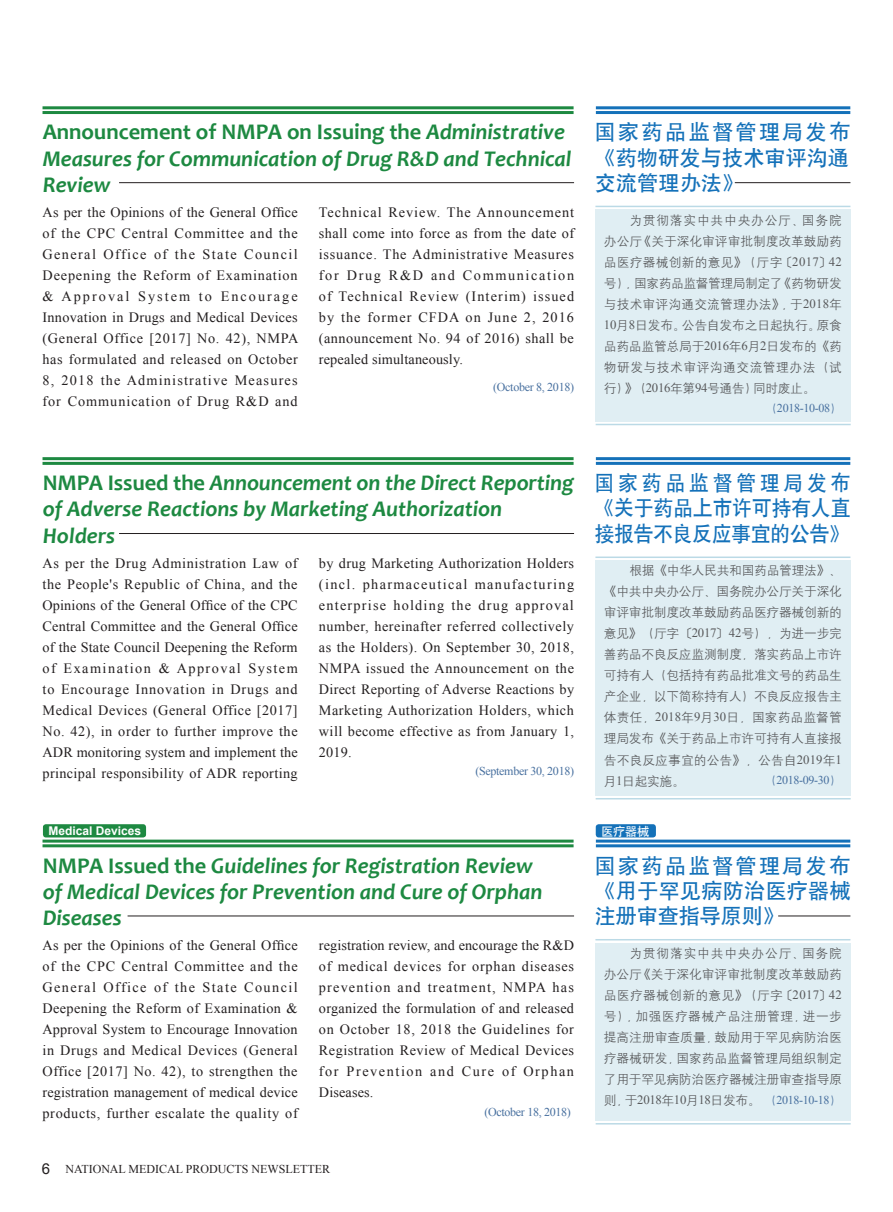
<style>
.page{position:relative;width:893px;height:1212px;background:#fff}
.page>*{position:absolute;margin:0;border:0;box-sizing:border-box;transform-origin:0 0}
.英文标题{font:italic 700 22.5px/26.2px "Candara";color:#1d8941}
.中文标题{font:21px/25.2px "H Yb 1 gj";letter-spacing:.01em;color:#1471b9}
.中文标题-2{font:21px/25.2px "H Yb 1 gj";letter-spacing:.01em;color:#1471b9;scale:.93 1}
.中文标题-3{font:21px "H Yb 1 gj";letter-spacing:.115em;color:#1471b9}
.中文标题-4{font:21px "H Yb 1 gj";letter-spacing:.21em;color:#1471b9;scale:.93 1}
.t1{font:15px "Arial";color:#231f20}
.英文{font:14.25px/21px "Times New Roman";letter-spacing:.035em;color:#231f20;text-align:justify}
.中文{font:12.75px/21px "H Yg 2 gj";letter-spacing:-.01em;color:#57585a;text-align:justify}
.中文-2{font:12px "Times New Roman";letter-spacing:-.025em;color:#48709f}
.英文-2{font:12px "Times New Roman";letter-spacing:-.025em;color:#48709f}
.t2{font:12px "Times New Roman";color:#231f20}
.中文标题-5{font:700 12px "Arial";color:#fff}
.中文标题-6{font:12px "H Yb 1 gj";color:#fff}
.s1{font-style:normal}
.s2{font-family:"Times New Roman"}
.s3{font-family:"H Yg 2 gj"}
.s4{font-family:"H Yg 2 gj";font-size:12.75px;color:#57585a}
.s5{font-size:12.75px;color:#57585a}
</style>
<div class="page">
<hr style="left:596px;top:424px;width:255px;height:1px;background:#bbdae6">
<hr style="left:596px;top:1123px;width:255px;height:1px;background:#bbdae6">
<hr style="left:596px;top:798px;width:255px;height:1px;background:#bbdae6">
<div style="left:596px;top:824px;width:60px;height:13px;background:#1471b9;border-radius:3px"></div>
<div style="left:43px;top:824px;width:103px;height:13px;background:#1d8941;border-radius:3px"></div>
<div style="left:595px;top:209px;width:255px;height:213px;background:#e0eef3"></div>
<div style="left:595px;top:942px;width:255px;height:178px;background:#e0eef3"></div>
<div style="left:595px;top:560px;width:255px;height:236px;background:#e0eef3"></div>
<hr style="left:595px;top:206px;width:255px;height:1px;background:#bbdae6">
<hr style="left:595px;top:939px;width:255px;height:1px;background:#bbdae6">
<hr style="left:595px;top:556px;width:255px;height:2px;background:#bbdae6">
<hr style="left:596px;top:106px;width:254px;height:3px;background:#1471b9">
<hr style="left:596px;top:111px;width:254px;height:3px;background:#1471b9">
<hr style="left:43px;top:106px;width:531px;height:3px;background:#1d8941">
<hr style="left:43px;top:111px;width:531px;height:3px;background:#1d8941">
<hr style="left:596px;top:839px;width:254px;height:3px;background:#1471b9">
<hr style="left:596px;top:844px;width:254px;height:3px;background:#1471b9">
<hr style="left:43px;top:839px;width:531px;height:3px;background:#1d8941">
<hr style="left:43px;top:844px;width:531px;height:3px;background:#1d8941">
<hr style="left:596px;top:457px;width:254px;height:3px;background:#1471b9">
<hr style="left:596px;top:462px;width:254px;height:3px;background:#1471b9">
<hr style="left:43px;top:457px;width:531px;height:3px;background:#1d8941">
<hr style="left:43px;top:462px;width:531px;height:3px;background:#1d8941">
<hr style="left:119px;top:182px;width:455px;height:1px;background:#231f20">
<hr style="left:735px;top:182px;width:115px;height:1px;background:#231f20">
<hr style="left:128px;top:916px;width:446px;height:1px;background:#231f20">
<hr style="left:778px;top:916px;width:72px;height:1px;background:#231f20">
<hr style="left:119px;top:533px;width:455px;height:1px;background:#231f20">
<p class="英文标题" style="left:43px;top:119px;width:530px"><span class="s1">Announcement of NMPA on Issuing the</span> Administrative<br>Measures for Communication of Drug R&amp;D and Technical<br>Review</p>
<p class="英文" style="left:43px;top:201px;width:257px">As per the Opinions of the General Office of the CPC Central Committee and the General Office of the State Council Deepening the Reform of Examination &amp; Approval System to Encourage Innovation in Drugs and Medical Devices (General Office [2017] No. 42), NMPA has formulated and released on October 8, 2018 the Administrative Measures for Communication of Drug R&amp;D and</p>
<p class="英文" style="left:319px;top:201px;width:257px">Technical Review. The Announcement shall come into force as from the date of issuance. The Administrative Measures for Drug R&amp;D and Communication of Technical Review (Interim) issued by the former CFDA on June 2, 2016 (announcement No. 94 of 2016) shall be repealed simultaneously.</p>
<p class="英文-2" style="left:493px;top:379px;width:82px">(October 8, 2018)</p>
<p class="中文标题-3" style="left:595px;top:122px;width:257px">国家药品监督管理局发布</p>
<p class="中文标题" style="left:595px;top:145px;width:256px">《药物研发与技术审评沟通交流管理办法》</p>
<p class="中文" style="left:604px;top:209px;width:240px;text-indent:26px">为贯彻落实中共中央办公厅、国务院办公厅《关于深化审评审批制度改革鼓励药品医疗器械创新的意见》（厅字〔<span class="s2">2017</span>〕<span class="s2">42</span>号），国家药品监督管理局制定了《药物研发与技术审评沟通交流管理办法》，于<span class="s2">2018</span>年<span class="s2">10</span>月<span class="s2">8</span>日发布。公告自发布之日起执行。原食品药品监管总局于<span class="s2">2016</span>年<span class="s2">6</span>月<span class="s2">2</span>日发布的《药物研发与技术审评沟通交流管理办法（试行）》（<span class="s2">2016</span>年第<span class="s2">94</span>号通告）同时废止。</p>
<p class="中文-2" style="left:765px;top:400px;width:78px"><span class="s3">（</span>2018-10-08<span class="s3">）</span></p>
<p class="英文标题" style="left:43px;top:469px;width:533px"><span class="s1">NMPA Issued the</span> Announcement on the Direct Reporting of Adverse Reactions by Marketing Authorization<br>Holders</p>
<p class="英文" style="left:43px;top:552px;width:257px">As per the Drug Administration Law of the People's Republic of China, and the Opinions of the General Office of the CPC Central Committee and the General Office of the State Council Deepening the Reform of Examination &amp; Approval System to Encourage Innovation in Drugs and Medical Devices (General Office [2017] No. 42), in order to further improve the ADR monitoring system and implement the principal responsibility of ADR reporting</p>
<p class="英文" style="left:319px;top:552px;width:257px">by drug Marketing Authorization Holders (incl. pharmaceutical manufacturing enterprise holding the drug approval number, hereinafter referred collectively as the Holders). On September 30, 2018, NMPA issued the Announcement on the Direct Reporting of Adverse Reactions by Marketing Authorization Holders, which will become effective as from January 1, 2019.</p>
<p class="英文-2" style="left:475px;top:763px;width:100px">(September 30, 2018)</p>
<p class="中文标题-4" style="left:595px;top:472px;width:276px">国家药品监督管理局发布</p>
<p class="中文标题-2" style="left:595px;top:496px;width:276px">《关于药品上市许可持有人直接报告不良反应事宜的公告》</p>
<p class="中文" style="left:604px;top:560px;width:240px;text-indent:26px">根据《中华人民共和国药品管理法》、《中共中央办公厅、国务院办公厅关于深化审评审批制度改革鼓励药品医疗器械创新的意见》（厅字〔<span class="s2">2017</span>〕<span class="s2">42</span>号），为进一步完善药品不良反应监测制度，落实药品上市许可持有人（包括持有药品批准文号的药品生产企业，以下简称持有人）不良反应报告主体责任，<span class="s2">2018</span>年<span class="s2">9</span>月<span class="s2">30</span>日，国家药品监督管理局发布《关于药品上市许可持有人直接报告不良反应事宜的公告》，公告自<span class="s2">2019</span>年<span class="s2">1</span>月<span class="s2">1</span>日起实施。</p>
<p class="中文-2" style="left:765px;top:772px;width:78px"><span class="s3">（</span>2018-09-30<span class="s3">）</span></p>
<p class="中文标题-5" style="left:48px;top:823px;width:94px">Medical Devices</p>
<p class="中文标题-6" style="left:601px;top:825px;width:49px">医疗器械</p>
<p class="英文标题" style="left:43px;top:852px;width:501px"><span class="s1">NMPA Issued the</span> Guidelines for Registration Review of Medical Devices for Prevention and Cure of Orphan<br>Diseases</p>
<p class="英文" style="left:43px;top:935px;width:257px">As per the Opinions of the General Office of the CPC Central Committee and the General Office of the State Council Deepening the Reform of Examination &amp; Approval System to Encourage Innovation in Drugs and Medical Devices (General Office [2017] No. 42), to strengthen the registration management of medical device products, further escalate the quality of</p>
<p class="英文" style="left:319px;top:935px;width:257px">registration review, and encourage the R&amp;D of medical devices for orphan diseases prevention and treatment, NMPA has organized the formulation of and released on October 18, 2018 the Guidelines for Registration Review of Medical Devices for Prevention and Cure of Orphan Diseases.</p>
<p class="英文-2" style="left:484px;top:1104px;width:88px">(October 18, 2018)</p>
<p class="t1" style="left:42px;top:1159px;width:10px">6</p>
<p class="t2" style="left:65px;top:1161px;width:266px">NATIONAL MEDICAL PRODUCTS NEWSLETTER</p>
<p class="中文标题-3" style="left:595px;top:855px;width:257px">国家药品监督管理局发布</p>
<p class="中文标题" style="left:595px;top:878px;width:257px">《用于罕见病防治医疗器械注册审查指导原则》</p>
<p class="中文" style="left:604px;top:942px;width:240px;text-indent:26px">为贯彻落实中共中央办公厅、国务院办公厅《关于深化审评审批制度改革鼓励药品医疗器械创新的意见》（厅字〔<span class="s2">2017</span>〕<span class="s2">42</span>号），加强医疗器械产品注册管理，进一步提高注册审查质量，鼓励用于罕见病防治医疗器械研发，国家药品监督管理局组织制定了用于罕见病防治医疗器械注册审查指导原</p>
<p class="中文-2" style="left:604px;top:1091px;width:239px"><span class="s4">则，于</span><span class="s5">2018</span><span class="s4">年</span><span class="s5">10</span><span class="s4">月</span><span class="s5">18</span><span class="s4">日发布。</span><span class="s3">（</span>2018-10-18<span class="s3">）</span></p>
</div>
